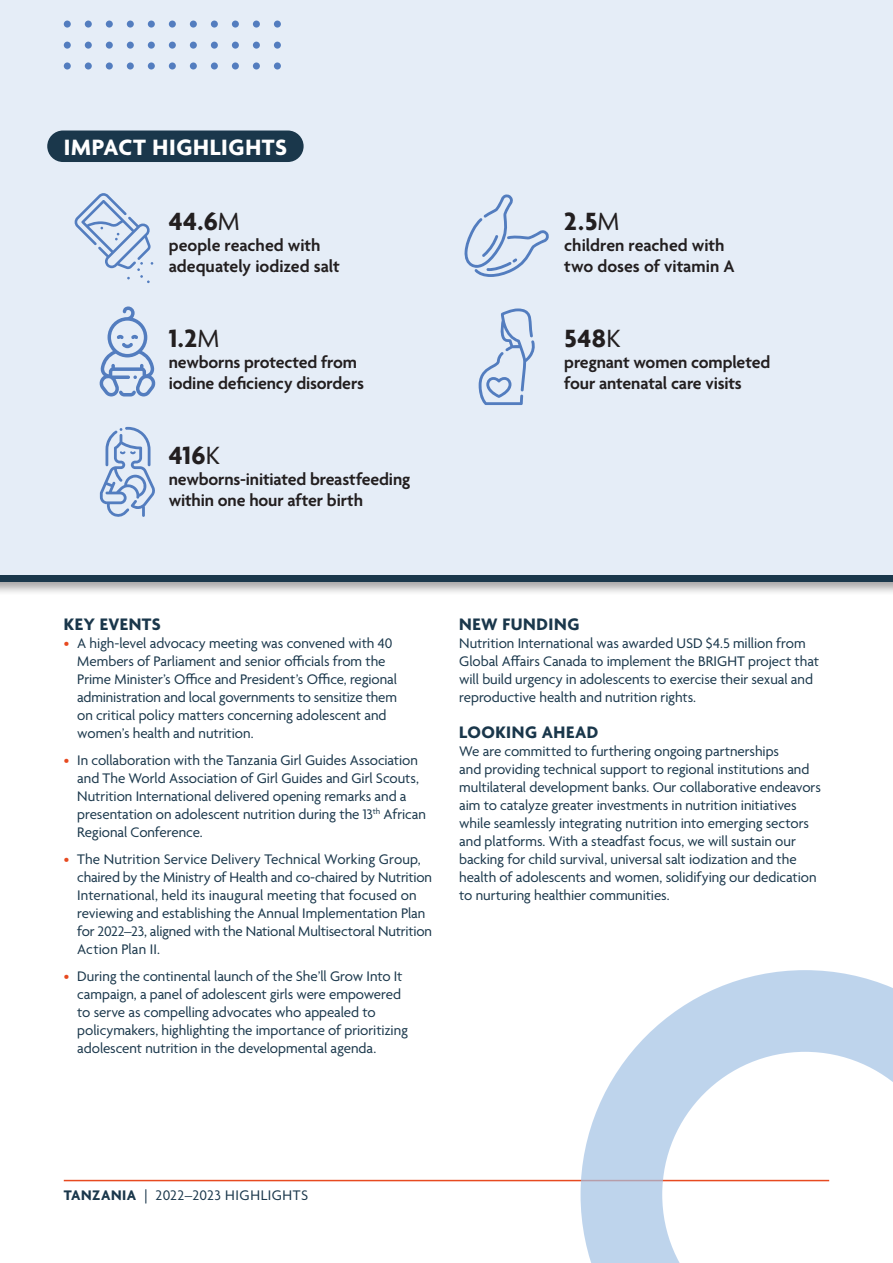
<style>
.page{position:relative;width:893px;height:1263px;background:#fff}
.page>*{position:absolute;margin:0;border:0;box-sizing:border-box;transform-origin:0 0}
.Stat{font:700 27px "Agenda";letter-spacing:.02em;color:#231f20}
.Heading_L3{font:700 24px "Agenda";letter-spacing:.03em;color:#fff}
.Stat_text{font:600 18px/21px "Agenda";letter-spacing:-.005em;color:#231f20}
.Heading_L4_-_Sidebar_Heading{font:700 18px "Agenda";letter-spacing:.03em;color:#1a374b}
.Body_Text{font:15px/18px "Agenda";letter-spacing:-.005em;color:#1a374b}
.Body_Text-2{font:15px "Agenda";letter-spacing:.035em;color:#1a374b}
.s1{font-weight:400}
.s2{color:#e74a20}
.s3{font-weight:700}
</style>
<div class="page">
<hr style="left:64px;top:1180px;width:765px;height:1px;background:#e74a20">
<div style="left:0;top:552px;width:893px;height:44px;background:#231f20;opacity:.4"></div>
<div style="left:0;top:555px;width:893px;height:27px;background:#1a374b"></div>
<div style="left:0;top:0;width:893px;height:574px;background:#e5edf7"></div>
<div style="left:47px;top:131px;width:257px;height:31px;background:#1a374b;border-radius:16px"></div>
<div style="left:64px;top:21px;width:7px;height:7px;background:#537dbf;border-radius:50%"></div>
<div style="left:85px;top:21px;width:7px;height:7px;background:#537dbf;border-radius:50%"></div>
<div style="left:106px;top:21px;width:7px;height:7px;background:#537dbf;border-radius:50%"></div>
<div style="left:127px;top:21px;width:7px;height:7px;background:#537dbf;border-radius:50%"></div>
<div style="left:148px;top:21px;width:7px;height:7px;background:#537dbf;border-radius:50%"></div>
<div style="left:169px;top:21px;width:7px;height:7px;background:#537dbf;border-radius:50%"></div>
<div style="left:190px;top:21px;width:7px;height:7px;background:#537dbf;border-radius:50%"></div>
<div style="left:211px;top:21px;width:7px;height:7px;background:#537dbf;border-radius:50%"></div>
<div style="left:64px;top:42px;width:7px;height:7px;background:#537dbf;border-radius:50%"></div>
<div style="left:85px;top:42px;width:7px;height:7px;background:#537dbf;border-radius:50%"></div>
<div style="left:106px;top:42px;width:7px;height:7px;background:#537dbf;border-radius:50%"></div>
<div style="left:127px;top:42px;width:7px;height:7px;background:#537dbf;border-radius:50%"></div>
<div style="left:148px;top:42px;width:7px;height:7px;background:#537dbf;border-radius:50%"></div>
<div style="left:169px;top:42px;width:7px;height:7px;background:#537dbf;border-radius:50%"></div>
<div style="left:190px;top:42px;width:7px;height:7px;background:#537dbf;border-radius:50%"></div>
<div style="left:211px;top:42px;width:7px;height:7px;background:#537dbf;border-radius:50%"></div>
<div style="left:232px;top:21px;width:7px;height:7px;background:#537dbf;border-radius:50%"></div>
<div style="left:232px;top:42px;width:7px;height:7px;background:#537dbf;border-radius:50%"></div>
<div style="left:253px;top:21px;width:7px;height:7px;background:#537dbf;border-radius:50%"></div>
<div style="left:253px;top:42px;width:7px;height:7px;background:#537dbf;border-radius:50%"></div>
<div style="left:274px;top:21px;width:7px;height:7px;background:#537dbf;border-radius:50%"></div>
<div style="left:274px;top:42px;width:7px;height:7px;background:#537dbf;border-radius:50%"></div>
<div style="left:64px;top:62px;width:7px;height:8px;background:#537dbf;border-radius:50%"></div>
<div style="left:85px;top:62px;width:7px;height:8px;background:#537dbf;border-radius:50%"></div>
<div style="left:106px;top:62px;width:7px;height:8px;background:#537dbf;border-radius:50%"></div>
<div style="left:127px;top:62px;width:7px;height:8px;background:#537dbf;border-radius:50%"></div>
<div style="left:148px;top:62px;width:7px;height:8px;background:#537dbf;border-radius:50%"></div>
<div style="left:169px;top:62px;width:7px;height:8px;background:#537dbf;border-radius:50%"></div>
<div style="left:190px;top:62px;width:7px;height:8px;background:#537dbf;border-radius:50%"></div>
<div style="left:211px;top:62px;width:7px;height:8px;background:#537dbf;border-radius:50%"></div>
<div style="left:232px;top:62px;width:7px;height:8px;background:#537dbf;border-radius:50%"></div>
<div style="left:253px;top:62px;width:7px;height:8px;background:#537dbf;border-radius:50%"></div>
<div style="left:274px;top:62px;width:7px;height:8px;background:#537dbf;border-radius:50%"></div>
<svg style="left:74px;top:193px;width:79px;height:90px"></svg>
<svg style="left:99px;top:306px;width:57px;height:90px"></svg>
<svg style="left:464px;top:194px;width:85px;height:83px"></svg>
<svg style="left:479px;top:308px;width:56px;height:97px"></svg>
<svg style="left:100px;top:427px;width:55px;height:90px"></svg>
<svg style="left:580px;top:970px;width:313px;height:293px"></svg>
<p class="Heading_L3" style="left:64px;top:134px;width:225px">IMPACT HIGHLIGHTS</p>
<p class="Stat" style="left:169px;top:206px;width:73px">44.6<span class="s1">M</span></p>
<p class="Stat_text" style="left:169px;top:235px;width:173px">people reached with adequately iodized salt</p>
<p class="Stat" style="left:169px;top:323px;width:52px">1.2<span class="s1">M</span></p>
<p class="Stat_text" style="left:169px;top:352px;width:197px">newborns protected from iodine deficiency disorders</p>
<p class="Stat" style="left:169px;top:440px;width:53px">416<span class="s1">K</span></p>
<p class="Stat_text" style="left:169px;top:469px;width:243px">newborns-initiated breastfeeding within one hour after birth</p>
<p class="Stat" style="left:564px;top:206px;width:57px">2.5<span class="s1">M</span></p>
<p class="Stat_text" style="left:564px;top:235px;width:172px">children reached with two doses of vitamin A</p>
<p class="Stat" style="left:564px;top:323px;width:58px">548<span class="s1">K</span></p>
<p class="Stat_text" style="left:564px;top:352px;width:207px">pregnant women completed four antenatal care visits</p>
<p class="Heading_L4_-_Sidebar_Heading" style="left:64px;top:614px;width:99px">KEY EVENTS</p>
<p class="Body_Text" style="left:77px;top:635px;width:321px;text-indent:-14px"><span class="s2">•</span> A high-level advocacy meeting was convened with 40<br>Members of Parliament and senior officials from the Prime Minister’s Office and President’s Office, regional administration and local governments to sensitize them on critical policy matters concerning adolescent and women’s health and nutrition.</p>
<p class="Body_Text" style="left:77px;top:752px;width:350px;text-indent:-14px"><span class="s2">•</span> In collaboration with the Tanzania Girl Guides Association and The World Association of Girl Guides and Girl Scouts, Nutrition International delivered opening remarks and a presentation on adolescent nutrition during the 13<sup>th</sup> African Regional Conference.</p>
<p class="Body_Text" style="left:77px;top:851px;width:356px;text-indent:-14px"><span class="s2">•</span> The Nutrition Service Delivery Technical Working Group, chaired by the Ministry of Health and co-chaired by Nutrition International, held its inaugural meeting that focused on reviewing and establishing the Annual Implementation Plan for 2022–23, aligned with the National Multisectoral Nutrition Action Plan II.</p>
<p class="Body_Text" style="left:77px;top:968px;width:332px;text-indent:-14px"><span class="s2">•</span> During the continental launch of the She’ll Grow Into It campaign, a panel of adolescent girls were empowered to serve as compelling advocates who appealed to policymakers, highlighting the importance of prioritizing adolescent nutrition in the developmental agenda.</p>
<p class="Heading_L4_-_Sidebar_Heading" style="left:459px;top:614px;width:122px">NEW FUNDING</p>
<p class="Body_Text" style="left:459px;top:635px;width:361px">Nutrition International was awarded USD $4.5 million from Global Affairs Canada to implement the BRIGHT project that will build urgency in adolescents to exercise their sexual and reproductive health and nutrition rights.</p>
<p class="Heading_L4_-_Sidebar_Heading" style="left:459px;top:722px;width:141px">LOOKING AHEAD</p>
<p class="Body_Text" style="left:459px;top:743px;width:363px">We are committed to furthering ongoing partnerships<br>and providing technical support to regional institutions and multilateral development banks. Our collaborative endeavors aim to catalyze greater investments in nutrition initiatives while seamlessly integrating nutrition into emerging sectors and platforms. With a steadfast focus, we will sustain our backing for child survival, universal salt iodization and the health of adolescents and women, solidifying our dedication to nurturing healthier communities.</p>
<p class="Body_Text-2" style="left:64px;top:1187px;width:246px"><span class="s3">TANZANIA</span> | 2022–2023 HIGHLIGHTS</p>
</div>
